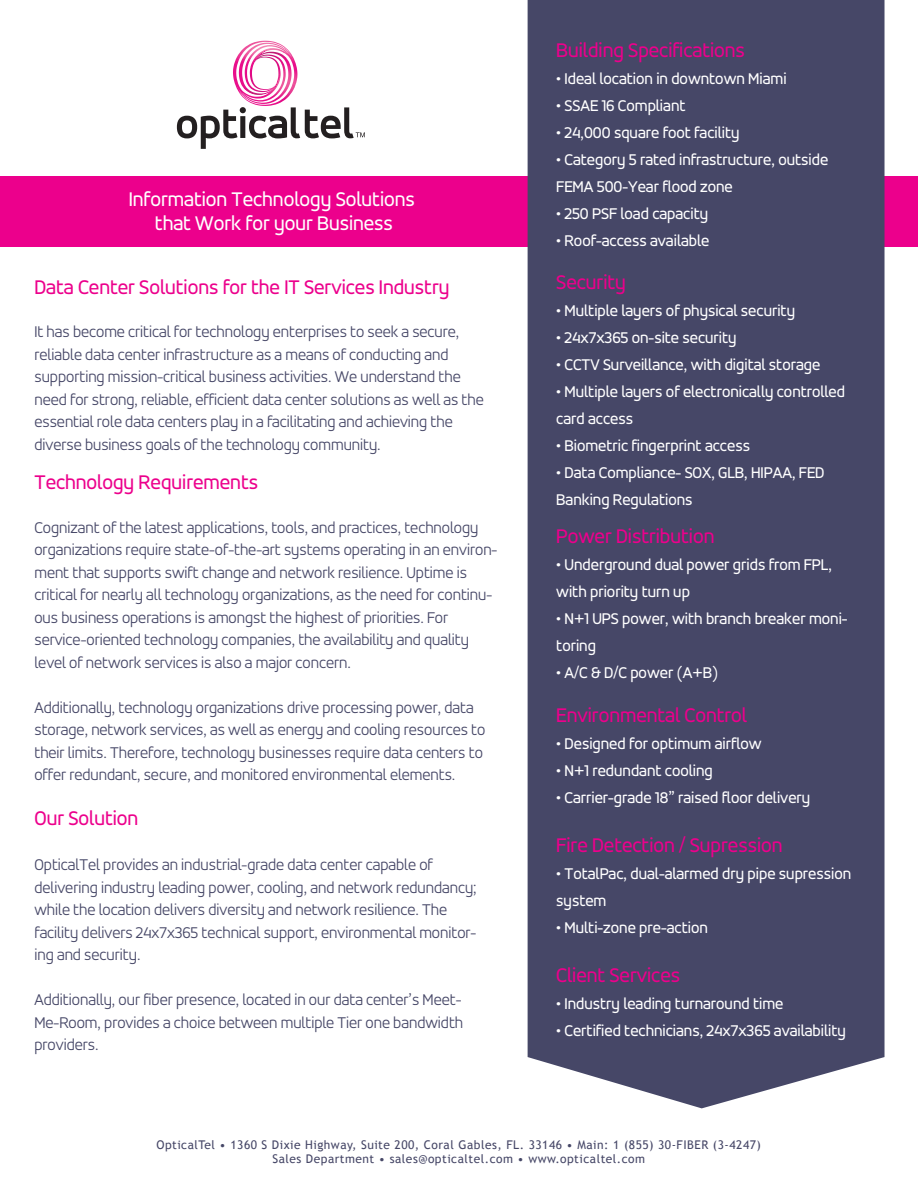
<style>
.page{position:relative;width:918px;height:1188px;background:#fff}
.page>*{position:absolute;margin:0;border:0;box-sizing:border-box;transform-origin:0 0}
.t1{font:21px "Accord Alternate";color:#ec008c}
.t2{font:21px/23.2px "Accord Alternate";color:#fff;text-align:center}
.t3{font:300 16.5px/22.5px "Accord Alternate";color:#464767}
.t4{font:16.5px/27px "Accord Alternate";color:#fff}
.t5{font:12px/14.4px "Trebuchet MS";letter-spacing:.04em;color:#464767;text-align:center}
</style>
<div class="page">
<div style="left:0;top:176px;width:918px;height:70px;background:#ec008c"></div>
<svg style="left:177px;top:40px;width:188px;height:109px"></svg>
<div style="left:528px;top:0;width:357px;height:1108px;background:#464767"></div>
<p class="t2" style="left:129px;top:188px;width:288px">Information Technology Solutions that Work for your Business</p>
<p class="t1" style="left:34px;top:275px;width:417px">Data Center Solutions for the IT Services Industry</p>
<p class="t3" style="left:34px;top:321px;width:451px">It has become critical for technology enterprises to seek a secure, reliable data center infrastructure as a means of conducting and supporting mission-critical business activities. We understand the need for strong, reliable, efficient data center solutions as well as the essential role data centers play in a facilitating and achieving the diverse business goals of the technology community.</p>
<p class="t1" style="left:34px;top:470px;width:225px">Technology Requirements</p>
<p class="t3" style="left:34px;top:516px;width:464px">Cognizant of the latest applications, tools, and practices, technology organizations require state-of-the-art systems operating in an environ&shy;ment that supports swift change and network resilience. Uptime is critical for nearly all technology organizations, as the need for continu&shy;ous business operations is amongst the highest of priorities. For service-oriented technology companies, the availability and quality level of network services is also a major concern.</p>
<p class="t3" style="left:34px;top:696px;width:452px">Additionally, technology organizations drive processing power, data storage, network services, as well as energy and cooling resources to their limits. Therefore, technology businesses require data centers to offer redundant, secure, and monitored environmental elements.</p>
<p class="t1" style="left:34px;top:806px;width:105px">Our Solution</p>
<p class="t3" style="left:34px;top:854px;width:444px">OpticalTel provides an industrial-grade data center capable of delivering industry leading power, cooling, and network redundancy; while the location delivers diversity and network resilience. The facility delivers 24x7x365 technical support, environmental monitor&shy;ing and security.</p>
<p class="t3" style="left:34px;top:989px;width:430px;text-align:justify">Additionally, our fiber presence, located in our data center’s Meet-Me-Room, provides a choice between multiple Tier one bandwidth providers.</p>
<p class="t1" style="left:556px;top:38px;width:190px">Building Specifications</p>
<p class="t4" style="left:556px;top:65px;width:232px">• Ideal location in downtown Miami</p>
<p class="t4" style="left:556px;top:92px;width:131px">• SSAE 16 Compliant</p>
<p class="t4" style="left:556px;top:119px;width:185px">• 24,000 square foot facility</p>
<p class="t4" style="left:556px;top:146px;width:274px">• Category 5 rated infrastructure, outside<br>FEMA 500-Year flood zone</p>
<p class="t4" style="left:556px;top:200px;width:153px">• 250 PSF load capacity</p>
<p class="t4" style="left:556px;top:227px;width:155px">• Roof-access available</p>
<p class="t1" style="left:556px;top:270px;width:71px">Security</p>
<p class="t4" style="left:556px;top:297px;width:240px">• Multiple layers of physical security</p>
<p class="t4" style="left:556px;top:324px;width:182px">• 24x7x365 on-site security</p>
<p class="t4" style="left:556px;top:351px;width:266px">• CCTV Surveillance, with digital storage</p>
<p class="t4" style="left:556px;top:378px;width:290px">• Multiple layers of electronically controlled card access</p>
<p class="t4" style="left:556px;top:432px;width:195px">• Biometric fingerprint access</p>
<p class="t4" style="left:556px;top:459px;width:270px">• Data Compliance- SOX, GLB, HIPAA, FED<br>Banking Regulations</p>
<p class="t1" style="left:556px;top:524px;width:160px">Power Distribution</p>
<p class="t4" style="left:556px;top:551px;width:277px">• Underground dual power grids from FPL, with priority turn up</p>
<p class="t4" style="left:556px;top:605px;width:293px">• N+1 UPS power, with branch breaker moni&shy;toring</p>
<p class="t4" style="left:556px;top:659px;width:163px">• A/C &amp; D/C power (A+B)</p>
<p class="t1" style="left:556px;top:703px;width:192px">Environmental Control</p>
<p class="t4" style="left:556px;top:730px;width:207px">• Designed for optimum airflow</p>
<p class="t4" style="left:556px;top:757px;width:158px">• N+1 redundant cooling</p>
<p class="t4" style="left:556px;top:784px;width:256px">• Carrier-grade 18” raised floor delivery</p>
<p class="t1" style="left:556px;top:833px;width:228px">Fire Detection / Supression</p>
<p class="t4" style="left:556px;top:860px;width:296px">• TotalPac, dual-alarmed dry pipe supression system</p>
<p class="t4" style="left:556px;top:914px;width:153px">• Multi-zone pre-action</p>
<p class="t1" style="left:556px;top:963px;width:125px">Client Services</p>
<p class="t4" style="left:556px;top:990px;width:229px">• Industry leading turnaround time</p>
<p class="t4" style="left:556px;top:1017px;width:291px">• Certified technicians, 24x7x365 availability</p>
<p class="t5" style="left:156px;top:1137px;width:606px">OpticalTel • 1360 S Dixie Highway, Suite 200, Coral Gables, FL. 33146 • Main: 1 (855) 30-FIBER (3-4247)<br>Sales Department • sales@opticaltel.com • www.opticaltel.com</p>
</div>
